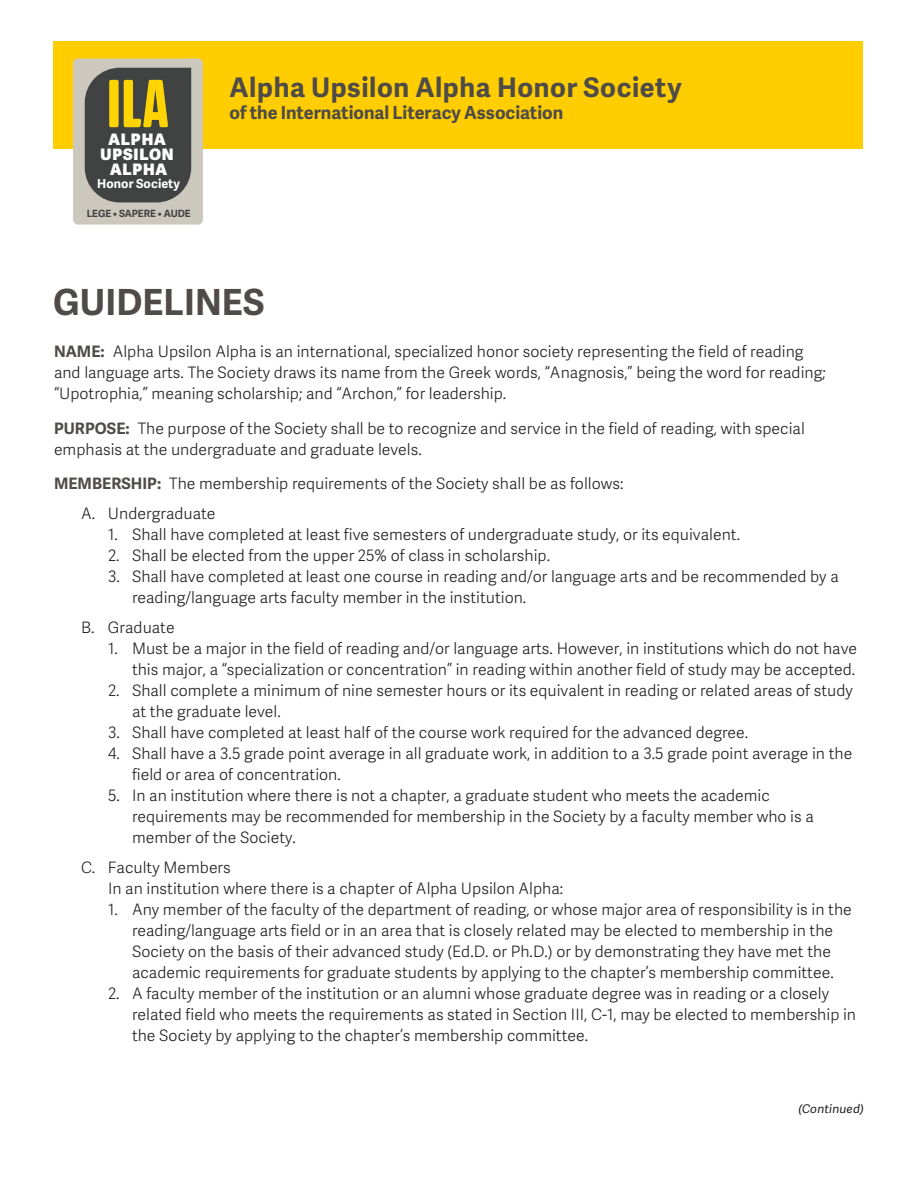
<style>
.page{position:relative;width:918px;height:1188px;background:#fff}
.page>*{position:absolute;margin:0;border:0;box-sizing:border-box;transform-origin:0 0}
.Title_Head{font:700 36px "Adelle Sans";color:#4e4b48}
.t1{font:700 27px "Adelle Sans";letter-spacing:.025em;color:#4e4b48}
.t2{font:700 18px "Adelle Sans";color:#4e4b48}
.Body_copy{font:300 15.75px/21px "Adelle Sans";color:#231f20}
.t3{font:800 15.75px/15px "Adelle Sans";letter-spacing:.05em;color:#fff;text-align:center}
.t4{font:700 12.45px "Adelle Sans";letter-spacing:.01em;color:#fff}
.t5{font:italic 12px "Adelle Sans";letter-spacing:.015em;color:#231f20}
.t6{font:700 10.05px "Adelle Sans";letter-spacing:-.005em;color:#414343}
.s1{font-weight:700;color:#4e4b48}
</style>
<div class="page">
<div style="left:53px;top:41px;width:810px;height:108px;background:#ffcd00"></div>
<div style="left:73px;top:59px;width:130px;height:166px;background:#ccc8bd;border-radius:5px"></div>
<svg style="left:85px;top:68px;width:106px;height:134px;background:#5f5b41"></svg>
<p class="t3" style="left:101px;top:131px;width:75px">ALPHA<br>UPSILON<br>ALPHA</p>
<p class="t4" style="left:97px;top:175px;width:84px">Honor Society</p>
<p class="t6" style="left:87px;top:206px;width:106px">LEGE • SAPERE • AUDE</p>
<p class="t1" style="left:230px;top:68px;width:454px">Alpha Upsilon Alpha Honor Society</p>
<p class="t2" style="left:230px;top:99px;width:335px">of the International Literacy Association</p>
<p class="Title_Head" style="left:53px;top:276px;width:213px">GUIDELINES</p>
<p class="Body_copy" style="left:54px;top:341px;width:773px"><span class="s1">NAME:</span> Alpha Upsilon Alpha is an international, specialized honor society representing the field of reading and language arts. The Society draws its name from the Greek words, “Anagnosis,” being the word for reading; “Upotrophia,” meaning scholarship; and “Archon,” for leadership.</p>
<p class="Body_copy" style="left:54px;top:417px;width:752px"><span class="s1">PURPOSE:</span> The purpose of the Society shall be to recognize and service in the field of reading, with special emphasis at the undergraduate and graduate levels.</p>
<p class="Body_copy" style="left:54px;top:473px;width:571px"><span class="s1">MEMBERSHIP:</span> The membership requirements of the Society shall be as follows:</p>
<p class="Body_copy" style="left:81px;top:503px;width:136px">A. Undergraduate</p>
<p class="Body_copy" style="left:108px;top:524px;width:634px">1. Shall have completed at least five semesters of undergraduate study, or its equivalent.</p>
<p class="Body_copy" style="left:108px;top:545px;width:444px">2. Shall be elected from the upper 25% of class in scholarship.</p>
<p class="Body_copy" style="left:132px;top:566px;width:708px;text-indent:-24px">3. Shall have completed at least one course in reading and/or language arts and be recommended by a reading/language arts faculty member in the institution.</p>
<p class="Body_copy" style="left:81px;top:617px;width:95px">B. Graduate</p>
<p class="Body_copy" style="left:108px;top:638px;width:751px;text-align:right">1. Must be a major in the field of reading and/or language arts. However, in institutions which do not have this major, a “specialization or concentration” in reading within another field of study may be accepted.</p>
<p class="Body_copy" style="left:132px;top:680px;width:722px;text-indent:-24px">2. Shall complete a minimum of nine semester hours or its equivalent in reading or related areas of study at the graduate level.</p>
<p class="Body_copy" style="left:108px;top:722px;width:642px">3. Shall have completed at least half of the course work required for the advanced degree.</p>
<p class="Body_copy" style="left:132px;top:743px;width:722px;text-indent:-24px">4. Shall have a 3.5 grade point average in all graduate work, in addition to a 3.5 grade point average in the field or area of concentration.</p>
<p class="Body_copy" style="left:132px;top:785px;width:683px;text-indent:-24px">5. In an institution where there is not a chapter, a graduate student who meets the academic requirements may be recommended for membership in the Society by a faculty member who is a member of the Society.</p>
<p class="Body_copy" style="left:81px;top:857px;width:151px">C. Faculty Members</p>
<p class="Body_copy" style="left:108px;top:878px;width:457px">In an institution where there is a chapter of Alpha Upsilon Alpha:</p>
<p class="Body_copy" style="left:108px;top:899px;width:745px;text-align:center">1. Any member of the faculty of the department of reading, or whose major area of responsibility is in the reading/language arts field or in an area that is closely related may be elected to membership in the Society on the basis of their advanced study (Ed.D. or Ph.D.) or by demonstrating they have met the academic requirements for graduate students by applying to the chapter’s membership committee.</p>
<p class="Body_copy" style="left:132px;top:983px;width:726px;text-indent:-24px">2. A faculty member of the institution or an alumni whose graduate degree was in reading or a closely related field who meets the requirements as stated in Section III, C-1, may be elected to membership in the Society by applying to the chapter’s membership committee.</p>
<p class="t5" style="left:798px;top:1100px;width:67px">(Continued)</p>
</div>
